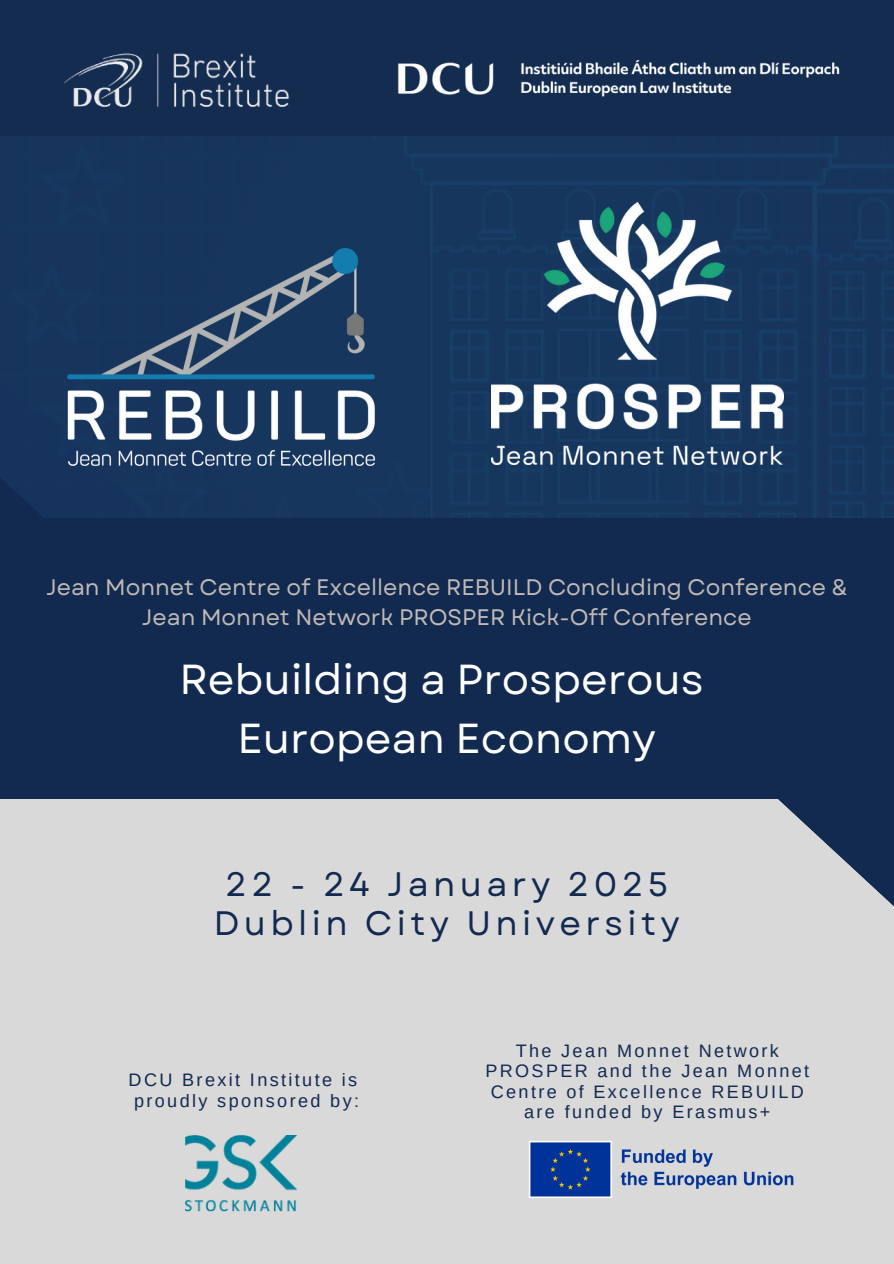
<style>
.page{position:relative;width:894px;height:1264px;background:#fff}
.page>*{position:absolute;margin:0;border:0;box-sizing:border-box;transform-origin:0 0}
.t1{font:41.85px/58.5px "Garet";color:#fff;text-align:center}
.t2{font:33.9px/38.2px "Garet";letter-spacing:.13em;color:#122a50;text-align:center}
.t3{font:22.35px/30.3px "Garet";color:#c1bab6;text-align:center}
.t4{font:18.15px "Arimo";letter-spacing:.13em;color:#122a50}
.t5{font:18px/20.5px "Arimo";letter-spacing:.13em;color:#122a50;text-align:center}
</style>
<div class="page">
<div style="left:0;top:0;width:893px;height:1263px;background:#d9d9d9"></div>
<img style="left:185px;top:1135px;width:111px;height:75px">
<div style="left:0;top:517px;width:893px;height:281px;background:#122a50"></div>
<div style="left:0;top:0;width:893px;height:188px;background:#142c50"></div>
<img style="left:112px;top:53px;width:177px;height:55px">
<img style="left:397px;top:60px;width:443px;height:37px">
<div style="left:112px;top:136px;width:781px;height:381px;background:#17365d"></div>
<svg style="left:0;top:55px;width:112px;height:463px;fill:#17345d"></svg>
<svg style="left:708px;top:798px;width:185px;height:108px"></svg>
<img style="left:67px;top:249px;width:307px;height:216px">
<img style="left:491px;top:203px;width:291px;height:262px">
<img style="left:529px;top:1141px;width:265px;height:57px">
<p class="t3" style="left:46px;top:571px;width:802px">Jean Monnet Centre of Excellence REBUILD Concluding Conference &amp;<br>Jean Monnet Network PROSPER Kick-Off Conference</p>
<p class="t1" style="left:179px;top:650px;width:525px">Rebuilding a Prosperous<br>European Economy</p>
<p class="t2" style="left:213px;top:865px;width:467px">22 - 24 January 2025<br>Dublin City University</p>
<p class="t4" style="left:128px;top:1069px;width:230px">DCU Brexit Institute is</p>
<p class="t4" style="left:134px;top:1090px;width:226px">proudly sponsored by:</p>
<h3 class="t5" style="left:485px;top:1040px;width:325px">The Jean Monnet Network<br>PROSPER and the Jean Monnet<br>Centre of Excellence REBUILD are funded by Erasmus+</h3>
</div>
